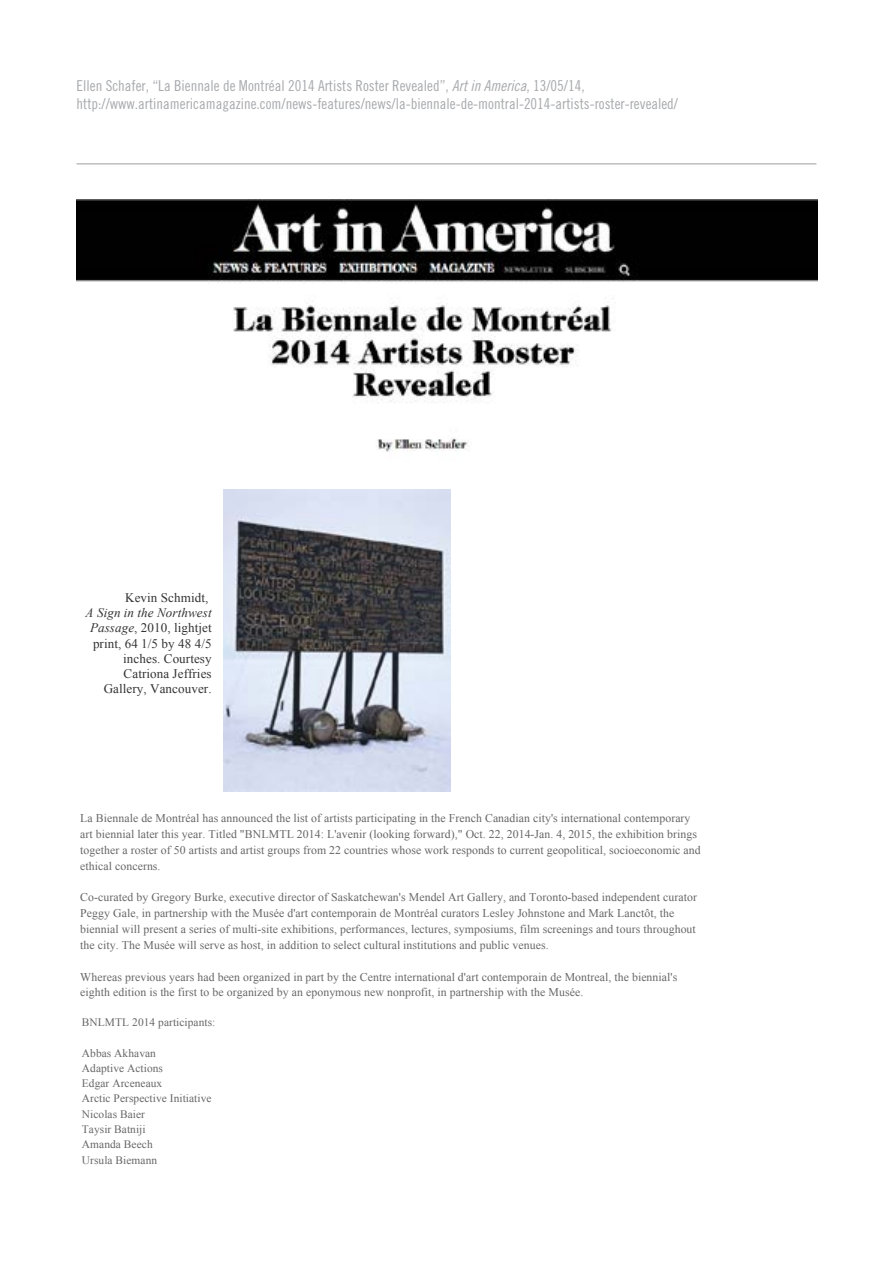
<style>
.page{position:relative;width:893px;height:1263px;background:#fff}
.page>*{position:absolute;margin:0;border:0;box-sizing:border-box;transform-origin:0 0}
.t1{font:15px/18px "Trade Gothic Cond Eighteen";color:#a7a9ac}
.t2{font:13.05px/15.3px "Times New Roman";letter-spacing:.005em;color:#333;text-align:right}
.t3{font:11.85px/15.8px "Times New Roman";letter-spacing:.005em;color:#666}
.t4{font:11.4px/15.3px "Times New Roman";letter-spacing:.005em;color:#666}
.s1{font-family:"Trade Gothic Cond Eighteen Obl"}
.s2{font-style:italic}
</style>
<div class="page">
<hr style="left:77px;top:163px;width:739px;height:2px;background:#bcbec0">
<img style="left:77px;top:200px;width:741px;height:252px">
<img style="left:224px;top:489px;width:227px;height:303px">
<p class="t1" style="left:77px;top:76px;width:603px">Ellen Schafer, “La Biennale de Montréal 2014 Artists Roster Revealed”, <span class="s1">Art in America</span>, 13/05/14, http://www.artinamericamagazine.com/news-features/news/la-biennale-de-montral-2014-artists-roster-revealed/</p>
<p class="t2" style="left:125px;top:589px;width:85px">Kevin Schmidt,</p>
<p class="t2" style="left:86px;top:605px;width:128px"><span class="s2">A Sign in the Northwest<br>Passage</span>, 2010, lightjet print, 64 1/5 by 48 4/5 inches. Courtesy<br>Catriona Jeffries<br>Gallery, Vancouver.</p>
<p class="t3" style="left:80px;top:810px;width:622px">La Biennale de Montréal has announced the list of artists participating in the French Canadian city's international contemporary art biennial later this year. Titled "BNLMTL 2014: L'avenir (looking forward)," Oct. 22, 2014-Jan. 4, 2015, the exhibition brings together a roster of 50 artists and artist groups from 22 countries whose work responds to current geopolitical, socioeconomic and ethical concerns.</p>
<p class="t3" style="left:80px;top:889px;width:618px">Co-curated by Gregory Burke, executive director of Saskatchewan's Mendel Art Gallery, and Toronto-based independent curator Peggy Gale, in partnership with the Musée d'art contemporain de Montréal curators Lesley Johnstone and Mark Lanctôt, the biennial will present a series of multi-site exhibitions, performances, lectures, symposiums, film screenings and tours throughout the city. The Musée will serve as host, in addition to select cultural institutions and public venues.</p>
<p class="t3" style="left:80px;top:969px;width:598px">Whereas previous years had been organized in part by the Centre international d'art contemporain de Montreal, the biennial's eighth edition is the first to be organized by an eponymous new nonprofit, in partnership with the Musée.</p>
<p class="t4" style="left:82px;top:1014px;width:135px">BNLMTL 2014 participants:</p>
<p class="t4" style="left:82px;top:1045px;width:131px">Abbas Akhavan<br>Adaptive Actions<br>Edgar Arceneaux<br>Arctic Perspective Initiative<br>Nicolas Baier<br>Taysir Batniji<br>Amanda Beech<br>Ursula Biemann</p>
</div>
